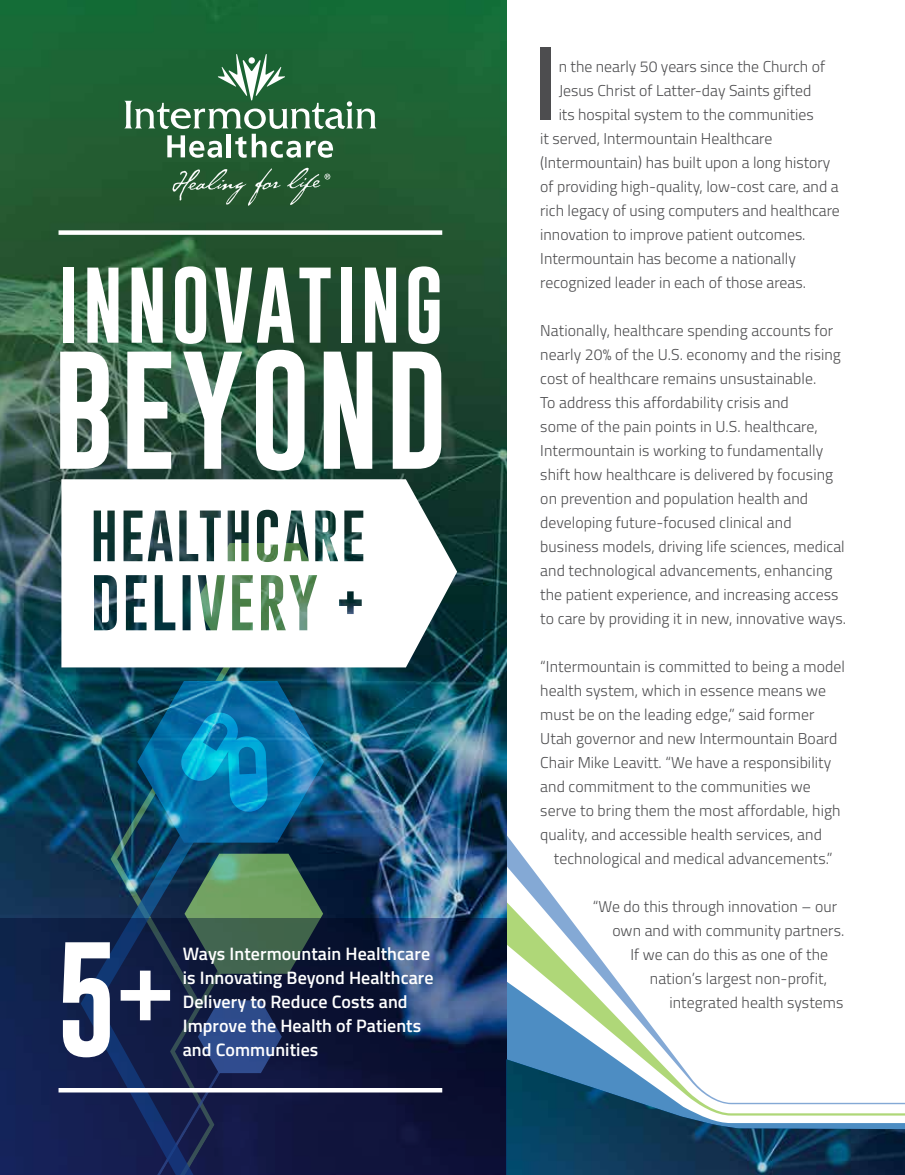
<style>
.page{position:relative;width:905px;height:1175px;background:#fff}
.page>*{position:absolute;margin:0;border:0;box-sizing:border-box;transform-origin:0 0}
.t1{font:122.25px "Gobold";letter-spacing:.04em;color:#fff}
.t2{font:118.2px "Gobold";color:#fff}
.t3{font:78.3px "Gobold";letter-spacing:.04em;color:#fff}
.t4{font:75.3px "Gobold";color:#4d4d4f}
.t5{font:600 18px/24px "Titillium Web";letter-spacing:.005em;color:#fff}
.t6{font:300 15.75px/24px "Titillium Web";letter-spacing:.005em;color:#4d4d4f}
</style>
<div class="page">
<svg style="left:506px;top:832px;width:50px;height:68px"></svg>
<svg style="left:506px;top:900px;width:111px;height:80px"></svg>
<svg style="left:506px;top:980px;width:171px;height:79px"></svg>
<img style="left:0;top:0;width:506px;height:918px">
<svg style="left:61px;top:479px;width:396px;height:188px"></svg>
<img style="left:0;top:543px;width:333px;height:375px">
<svg style="left:204px;top:853px;width:119px;height:65px;background:#5d8c5e"></svg>
<svg style="left:0;top:818px;width:204px;height:100px;background:#153b59"></svg>
<svg style="left:287px;top:168px;width:43px;height:37px;background:#3d6c48"></svg>
<svg style="left:172px;top:168px;width:108px;height:38px;background:#3d6b47"></svg>
<svg style="left:124px;top:54px;width:252px;height:104px;background:#437a53"></svg>
<div style="left:58px;top:230px;width:384px;height:5px;background:#fff"></div>
<img style="left:137px;top:681px;width:187px;height:161px">
<svg style="left:0;top:918px;width:506px;height:256px;background:#16254c"></svg>
<hr style="left:58px;top:1088px;width:384px;height:4px;background:#fff">
<img style="left:506px;top:1059px;width:398px;height:115px">
<h3 class="t3" style="left:58px;top:255px;width:387px">INNOVATING</h3>
<h1 class="t1" style="left:52px;top:332px;width:397px">BEYOND</h1>
<h2 class="t2" style="left:55px;top:923px;width:122px">5<sup>+</sup></h2>
<p class="t5" style="left:183px;top:940px;width:252px">Ways Intermountain Healthcare is Innovating Beyond Healthcare<br>Delivery to Reduce Costs and<br>Improve the Health of Patients and Communities</p>
<h3 class="t4" style="left:535px;top:36px;width:22px">I</h3>
<p class="t6" style="left:558px;top:54px;width:268px">n the nearly 50 years since the Church of</p>
<p class="t6" style="left:558px;top:78px;width:254px">Jesus Christ of Latter-day Saints gifted</p>
<p class="t6" style="left:558px;top:102px;width:257px">its hospital system to the communities</p>
<p class="t6" style="left:540px;top:126px;width:233px">it served, Intermountain Healthcare</p>
<p class="t6" style="left:540px;top:150px;width:291px">(Intermountain) has built upon a long history</p>
<p class="t6" style="left:540px;top:174px;width:300px">of providing high-quality, low-cost care, and a</p>
<p class="t6" style="left:540px;top:198px;width:301px">rich legacy of using computers and healthcare</p>
<p class="t6" style="left:540px;top:222px;width:267px">innovation to improve patient outcomes.</p>
<p class="t6" style="left:540px;top:246px;width:257px">Intermountain has become a nationally</p>
<p class="t6" style="left:540px;top:270px;width:267px">recognized leader in each of those areas.</p>
<p class="t6" style="left:540px;top:318px;width:307px">Nationally, healthcare spending accounts for nearly 20% of the U.S. economy and the rising cost of healthcare remains unsustainable.<br>To address this affordability crisis and<br>some of the pain points in U.S. healthcare, Intermountain is working to fundamentally shift how healthcare is delivered by focusing on prevention and population health and developing future-focused clinical and business models, driving life sciences, medical and technological advancements, enhancing the patient experience, and increasing access to care by providing it in new, innovative ways.</p>
<p class="t6" style="left:540px;top:654px;width:306px">“Intermountain is committed to being a model health system, which in essence means we must be on the leading edge,” said former Utah governor and new Intermountain Board Chair Mike Leavitt. “We have a responsibility and commitment to the communities we serve to bring them the most affordable, high quality, and accessible health services, and</p>
<p class="t6" style="left:554px;top:846px;width:280px">technological and medical advancements.”</p>
<p class="t6" style="left:593px;top:894px;width:246px">“We do this through innovation – our</p>
<p class="t6" style="left:612px;top:918px;width:233px">own and with community partners.</p>
<p class="t6" style="left:630px;top:942px;width:199px">If we can do this as one of the</p>
<p class="t6" style="left:650px;top:966px;width:179px">nation’s largest non-profit,</p>
<p class="t6" style="left:669px;top:990px;width:176px">integrated health systems</p>
</div>
